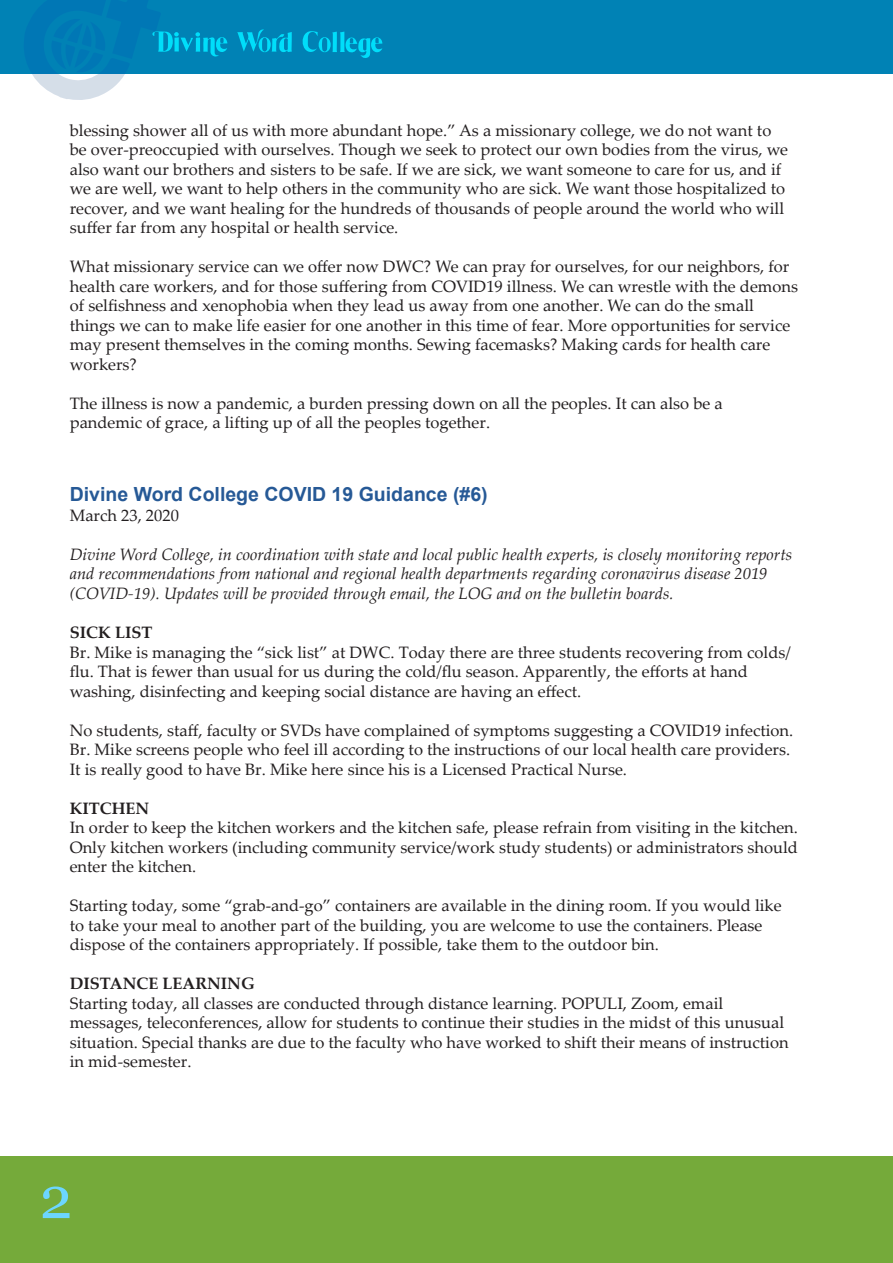
<style>
.page{position:relative;width:893px;height:1263px;background:#fff}
.page>*{position:absolute;margin:0;border:0;box-sizing:border-box;transform-origin:0 0}
.t1{font:58.5px "Georgia";color:#6cd6ff}
.body_head3{font:700 19.5px "Arial";color:#265996}
.maintext{font:16.5px/19.5px "Palatino Linotype";color:#231f20}
.maintext-2{font:italic 16.5px/19.5px "Palatino Linotype";color:#231f20}
.s1{font-weight:700}
</style>
<div class="page">
<div style="left:0;top:1156px;width:893px;height:107px;background:#75aa3a"></div>
<div style="left:0;top:0;width:893px;height:73px;background:#0082b5"></div>
<svg style="left:302px;top:31px;width:80px;height:27px"></svg>
<svg style="left:237px;top:29px;width:55px;height:24px"></svg>
<svg style="left:23px;top:0;width:204px;height:100px"></svg>
<p class="maintext" style="left:70px;top:119px;width:720px">blessing shower all of us with more abundant hope.” As a missionary college, we do not want to be over-preoccupied with ourselves. Though we seek to protect our own bodies from the virus, we also want our brothers and sisters to be safe. If we are sick, we want someone to care for us, and if we are well, we want to help others in the community who are sick. We want those hospitalized to recover, and we want healing for the hundreds of thousands of people around the world who will suffer far from any hospital or health service.</p>
<p class="maintext" style="left:70px;top:256px;width:730px">What missionary service can we offer now DWC? We can pray for ourselves, for our neighbors, for health care workers, and for those suffering from COVID19 illness. We can wrestle with the demons of selfishness and xenophobia when they lead us away from one another. We can do the small things we can to make life easier for one another in this time of fear. More opportunities for service may present themselves in the coming months. Sewing facemasks? Making cards for health care workers?</p>
<p class="maintext" style="left:70px;top:392px;width:654px">The illness is now a pandemic, a burden pressing down on all the peoples. It can also be a pandemic of grace, a lifting up of all the peoples together.</p>
<p class="body_head3" style="left:70px;top:481px;width:419px">Divine Word College COVID 19 Guidance (#6)</p>
<p class="maintext" style="left:70px;top:505px;width:111px">March 23, 2020</p>
<p class="maintext-2" style="left:70px;top:544px;width:724px">Divine Word College, in coordination with state and local public health experts, is closely monitoring reports and recommendations from national and regional health departments regarding coronavirus disease 2019 (COVID-19). Updates will be provided through email, the LOG and on the bulletin boards.</p>
<p class="maintext" style="left:70px;top:622px;width:722px"><span class="s1">SICK LIST<br></span>Br. Mike is managing the “sick list” at DWC. Today there are three students recovering from colds/ flu. That is fewer than usual for us during the cold/flu season. Apparently, the efforts at hand washing, disinfecting and keeping social distance are having an effect.</p>
<p class="maintext" style="left:70px;top:719px;width:725px">No students, staff, faculty or SVDs have complained of symptoms suggesting a COVID19 infection.<br>Br. Mike screens people who feel ill according to the instructions of our local health care providers.<br>It is really good to have Br. Mike here since his is a Licensed Practical Nurse.</p>
<p class="maintext" style="left:70px;top:797px;width:730px"><span class="s1">KITCHEN<br></span>In order to keep the kitchen workers and the kitchen safe, please refrain from visiting in the kitchen.<br>Only kitchen workers (including community service/work study students) or administrators should enter the kitchen.</p>
<p class="maintext" style="left:70px;top:895px;width:713px">Starting today, some “grab-and-go” containers are available in the dining room. If you would like to take your meal to another part of the building, you are welcome to use the containers. Please dispose of the containers appropriately. If possible, take them to the outdoor bin.</p>
<p class="maintext" style="left:70px;top:973px;width:720px"><span class="s1">DISTANCE LEARNING<br></span>Starting today, all classes are conducted through distance learning. POPULI, Zoom, email messages, teleconferences, allow for students to continue their studies in the midst of this unusual situation. Special thanks are due to the faculty who have worked to shift their means of instruction in mid-semester.</p>
<h1 class="t1" style="left:40px;top:1162px;width:34px">2</h1>
</div>
